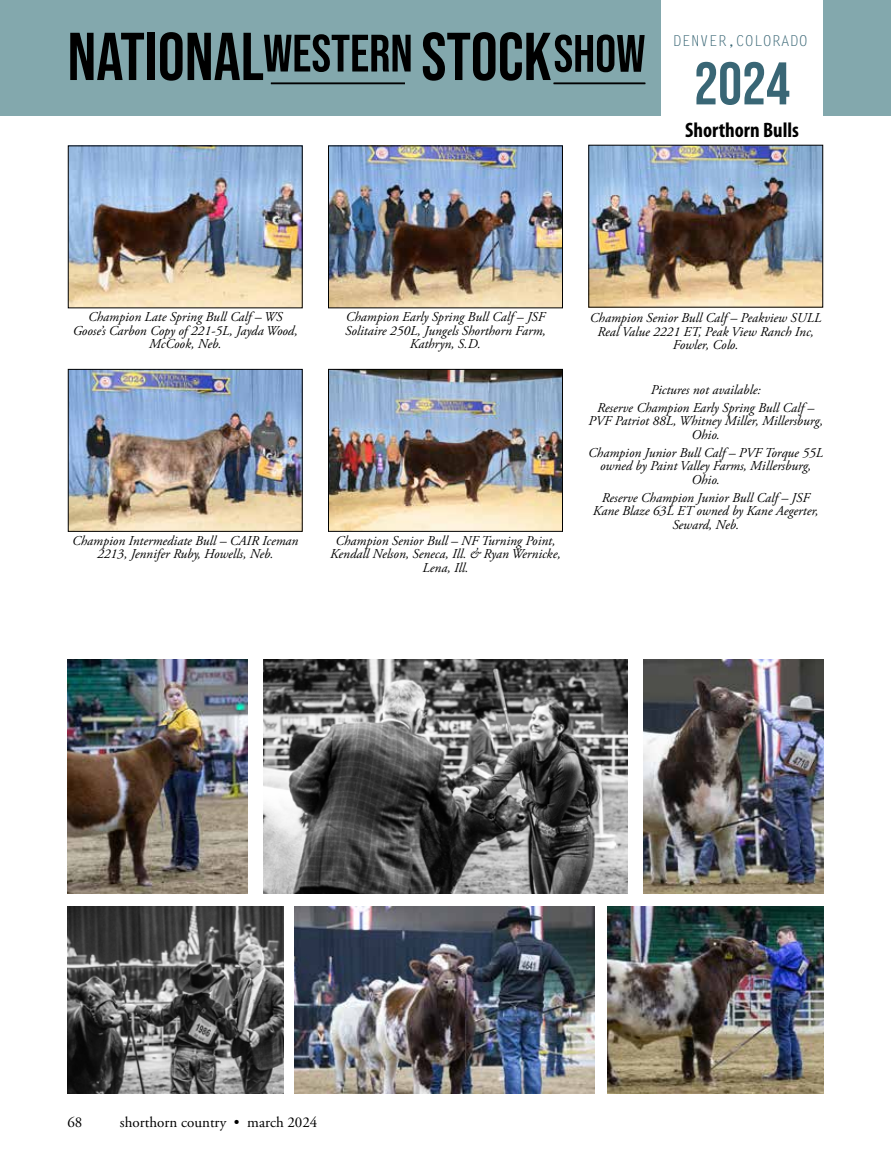
<style>
.page{position:relative;width:891px;height:1161px;background:#fff}
.page>*{position:absolute;margin:0;border:0;box-sizing:border-box;transform-origin:0 0}
.t1{font:67.5px "Bebas Neue";color:#000}
.t2{font:60px "Bebas Neue";color:#396675}
.t3{font:700 condensed 21px "Myriad Pro";color:#000}
.t4{font:15px "Adobe Garamond Pro";color:#000}
.t5{font:15px "Letter Gothic Std";color:#396675}
.t6{font:italic 13.5px/13.5px "Adobe Garamond Pro";color:#000;text-align:center}
.s1{font-size:52.5px}
</style>
<div class="page">
<div style="left:0;top:0;width:891px;height:115px;background:#83a8ad"></div>
<div style="left:662px;top:0;width:161px;height:121px;background:#fff"></div>
<img style="left:70px;top:148px;width:231px;height:158px">
<div style="left:68px;top:146px;width:235px;height:162px;border:1px solid #000"></div>
<img style="left:330px;top:148px;width:231px;height:158px">
<div style="left:328px;top:146px;width:235px;height:162px;border:1px solid #000"></div>
<img style="left:70px;top:371px;width:231px;height:159px">
<div style="left:68px;top:369px;width:235px;height:163px;border:1px solid #000"></div>
<img style="left:330px;top:371px;width:231px;height:159px">
<div style="left:328px;top:369px;width:235px;height:163px;border:1px solid #000"></div>
<img style="left:590px;top:147px;width:231px;height:159px">
<div style="left:588px;top:145px;width:235px;height:163px;border:1px solid #000"></div>
<hr style="left:271px;top:83px;width:134px;height:1px;background:#000">
<hr style="left:554px;top:83px;width:91px;height:1px;background:#000">
<img style="left:68px;top:906px;width:216px;height:188px">
<img style="left:608px;top:906px;width:216px;height:188px">
<img style="left:294px;top:906px;width:301px;height:188px">
<img style="left:643px;top:660px;width:181px;height:234px">
<img style="left:68px;top:660px;width:180px;height:234px">
<img style="left:264px;top:660px;width:363px;height:234px">
<h1 class="t1" style="left:68px;top:18px;width:579px">NATIONAL<span class="s1">WESTERN</span> STOCK<span class="s1">SHOW</span></h1>
<p class="t5" style="left:673px;top:32px;width:136px">DENVER,COLORADO</p>
<h2 class="t2" style="left:694px;top:50px;width:97px">2024</h2>
<h3 class="t3" style="left:685px;top:118px;width:115px">Shorthorn Bulls</h3>
<p class="t6" style="left:73px;top:311px;width:227px">Champion Late Spring Bull Calf – WS<br>Goose’s Carbon Copy of 221-5L, Jayda Wood,<br>McCook, Neb.</p>
<p class="t6" style="left:345px;top:311px;width:202px">Champion Early Spring Bull Calf – JSF<br>Solitaire 250L, Jungels Shorthorn Farm,<br>Kathryn, S.D.</p>
<p class="t6" style="left:72px;top:534px;width:228px">Champion Intermediate Bull – CAIR Iceman<br>2213, Jennifer Ruby, Howells, Neb.</p>
<p class="t6" style="left:330px;top:534px;width:232px">Champion Senior Bull – NF Turning Point,<br>Kendall Nelson, Seneca, Ill. &amp; Ryan Wernicke,<br>Lena, Ill.</p>
<p class="t6" style="left:590px;top:311px;width:233px">Champion Senior Bull Calf – Peakview SULL<br>Real Value 2221 ET, Peak View Ranch Inc,<br>Fowler, Colo.</p>
<p class="t6" style="left:597px;top:381px;width:218px;line-height:18px">Pictures not available:<br>Reserve Champion Early Spring Bull Calf –</p>
<p class="t6" style="left:588px;top:415px;width:236px">PVF Patriot 88L, Whitney Miller, Millersburg,<br>Ohio.</p>
<p class="t6" style="left:588px;top:446px;width:236px">Champion Junior Bull Calf – PVF Torque 55L owned by Paint Valley Farms, Millersburg,<br>Ohio.</p>
<p class="t6" style="left:593px;top:491px;width:227px">Reserve Champion Junior Bull Calf – JSF<br>Kane Blaze 63L ET owned by Kane Aegerter,<br>Seward, Neb.</p>
<p class="t4" style="left:67px;top:1113px;width:16px">68</p>
<p class="t4" style="left:120px;top:1113px;width:199px">shorthorn country • march 2024</p>
</div>
